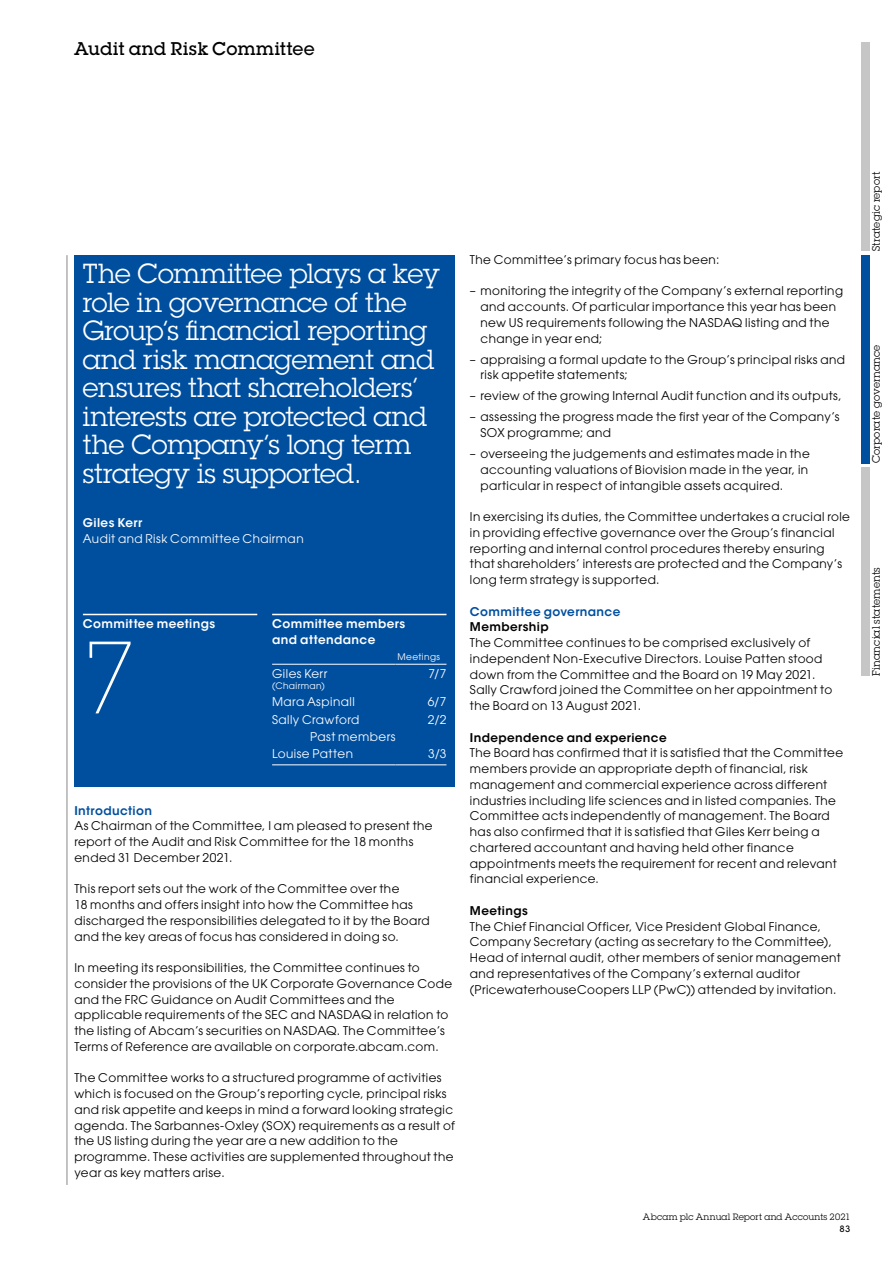
<style>
.page{position:relative;width:893px;height:1263px;background:#fff}
.page>*{position:absolute;margin:0;border:0;box-sizing:border-box;transform-origin:0 0}
.t1{font:200 100.5px "Lubalin Graph Std";color:#fff}
.t2{font:27px/28.5px "Lubalin Graph Std";letter-spacing:-.01em;color:#fff}
.t3{font:500 18px "Lubalin Graph Std";letter-spacing:.005em;color:#000}
.t4{font:12px/15.8px "ITC Avant Garde Std";letter-spacing:.035em;color:#000}
.t5{font:12px/17.4px "ITC Avant Garde Std";letter-spacing:.035em;color:#fff}
.t6{font:600 12px/15.8px "ITC Avant Garde Std";letter-spacing:.035em;color:#fff}
.t7{font:600 12px "ITC Avant Garde Std";letter-spacing:.035em;color:#000}
.t8{font:600 12px "ITC Avant Garde Std";letter-spacing:.03em;color:#004f9f}
.t9{font:10.5px "Lubalin Graph Std";letter-spacing:.015em;color:#000}
.t10{font:9px "Lubalin Graph Std";letter-spacing:.03em;color:#000}
.t11{font:9px "ITC Avant Garde Std";letter-spacing:.045em;color:#fff}
.t12{font:500 9px "Lubalin Graph Std";color:#000}
</style>
<div class="page">
<div style="left:74px;top:255px;width:381px;height:532px;background:#004f9f"></div>
<hr style="left:83px;top:614px;width:174px;height:1px;background:#fff">
<hr style="left:272px;top:614px;width:174px;height:1px;background:#fff">
<hr style="left:272px;top:664px;width:123px;height:1px;background:#fff">
<hr style="left:395px;top:664px;width:51px;height:1px;background:#fff">
<hr style="left:272px;top:765px;width:123px;height:1px;background:#fff">
<hr style="left:395px;top:765px;width:51px;height:1px;background:#fff">
<hr style="left:67px;top:255px;width:1px;height:930px;background:#878787">
<div style="left:861px;top:43px;width:9px;height:208px;background:#c6c6c6"></div>
<div style="left:861px;top:255px;width:9px;height:208px;background:#004f9f"></div>
<div style="left:861px;top:468px;width:9px;height:208px;background:#c6c6c6"></div>
<h3 class="t3" style="left:74px;top:38px;width:242px">Audit and Risk Committee</h3>
<h2 class="t2" style="left:83px;top:259px;width:359px">The Committee plays a key role in governance of the<br>Group’s financial reporting and risk management and ensures that shareholders’ interests are protected and the Company’s long term strategy is supported.</h2>
<p class="t6" style="left:83px;top:515px;width:61px">Giles Kerr</p>
<p class="t5" style="left:83px;top:529px;width:222px">Audit and Risk Committee Chairman</p>
<p class="t6" style="left:83px;top:615px;width:134px">Committee meetings</p>
<h1 class="t1" style="left:83px;top:621px;width:55px">7</h1>
<p class="t6" style="left:272px;top:616px;width:135px">Committee members and attendance</p>
<p class="t11" style="left:398px;top:651px;width:44px">Meetings</p>
<p class="t5" style="left:272px;top:665px;width:57px">Giles Kerr</p>
<p class="t11" style="left:272px;top:680px;width:54px">(Chairman)</p>
<p class="t5" style="left:429px;top:665px;width:19px">7/7</p>
<p class="t5" style="left:272px;top:693px;width:84px">Mara Aspinall</p>
<p class="t5" style="left:428px;top:693px;width:20px">6/7</p>
<p class="t5" style="left:272px;top:710px;width:89px">Sally Crawford</p>
<p class="t5" style="left:428px;top:710px;width:20px">2/2</p>
<p class="t5" style="left:272px;top:728px;width:125px;text-indent:38px">Past members<br>Louise Patten</p>
<p class="t5" style="left:428px;top:745px;width:20px">3/3</p>
<p class="t8" style="left:74px;top:803px;width:79px">Introduction</p>
<p class="t4" style="left:74px;top:818px;width:360px">As Chairman of the Committee, I am pleased to present the report of the Audit and Risk Committee for the 18 months ended 31 December 2021.</p>
<p class="t4" style="left:74px;top:881px;width:357px">This report sets out the work of the Committee over the<br>18 months and offers insight into how the Committee has discharged the responsibilities delegated to it by the Board and the key areas of focus has considered in doing so.</p>
<p class="t4" style="left:74px;top:960px;width:379px">In meeting its responsibilities, the Committee continues to consider the provisions of the UK Corporate Governance Code and the FRC Guidance on Audit Committees and the applicable requirements of the SEC and NASDAQ in relation to the listing of Abcam’s securities on NASDAQ. The Committee’s Terms of Reference are available on corporate.abcam.com.</p>
<p class="t4" style="left:74px;top:1070px;width:382px">The Committee works to a structured programme of activities which is focused on the Group’s reporting cycle, principal risks and risk appetite and keeps in mind a forward looking strategic agenda. The Sarbannes-Oxley (SOX) requirements as a result of the US listing during the year are a new addition to the programme. These activities are supplemented throughout the year as key matters arise.</p>
<p class="t4" style="left:470px;top:251px;width:251px">The Committee’s primary focus has been:</p>
<p class="t4" style="left:480px;top:283px;width:364px;text-indent:-11px">– monitoring the integrity of the Company’s external reporting and accounts. Of particular importance this year has been new US requirements following the NASDAQ listing and the change in year end;</p>
<p class="t4" style="left:480px;top:351px;width:366px;text-indent:-11px">– appraising a formal update to the Group’s principal risks and risk appetite statements;</p>
<p class="t4" style="left:470px;top:388px;width:373px">– review of the growing Internal Audit function and its outputs,</p>
<p class="t4" style="left:480px;top:409px;width:361px;text-indent:-11px">– assessing the progress made the first year of the Company’s<br>SOX programme; and</p>
<p class="t4" style="left:480px;top:446px;width:331px;text-indent:-11px">– overseeing the judgements and estimates made in the accounting valuations of Biovision made in the year, in particular in respect of intangible assets acquired.</p>
<p class="t4" style="left:470px;top:509px;width:382px">In exercising its duties, the Committee undertakes a crucial role in providing effective governance over the Group’s financial reporting and internal control procedures thereby ensuring that shareholders’ interests are protected and the Company’s long term strategy is supported.</p>
<p class="t8" style="left:470px;top:604px;width:152px">Committee governance</p>
<p class="t7" style="left:470px;top:619px;width:80px">Membership</p>
<p class="t4" style="left:470px;top:635px;width:364px">The Committee continues to be comprised exclusively of independent Non-Executive Directors. Louise Patten stood down from the Committee and the Board on 19 May 2021.<br>Sally Crawford joined the Committee on her appointment to the Board on 13 August 2021.</p>
<p class="t7" style="left:470px;top:730px;width:198px">Independence and experience</p>
<p class="t4" style="left:470px;top:745px;width:375px">The Board has confirmed that it is satisfied that the Committee members provide an appropriate depth of financial, risk management and commercial experience across different industries including life sciences and in listed companies. The Committee acts independently of management. The Board has also confirmed that it is satisfied that Giles Kerr being a chartered accountant and having held other finance appointments meets the requirement for recent and relevant financial experience.</p>
<p class="t7" style="left:470px;top:903px;width:59px">Meetings</p>
<p class="t4" style="left:470px;top:918px;width:372px">The Chief Financial Officer, Vice President Global Finance, Company Secretary (acting as secretary to the Committee), Head of internal audit, other members of senior management and representatives of the Company’s external auditor (PricewaterhouseCoopers LLP (PwC)) attended by invitation.</p>
<p class="t10" style="left:643px;top:1211px;width:209px">Abcam plc Annual Report and Accounts 2021</p>
<p class="t12" style="left:840px;top:1223px;width:12px">83</p>
<p class="t9" style="left:870px;top:251px;width:81px;rotate:-90deg">Strategic report</p>
<p class="t9" style="left:870px;top:463px;width:120px;rotate:-90deg">Corporate governance</p>
<p class="t9" style="left:870px;top:676px;width:110px;rotate:-90deg">Financial statements</p>
</div>
